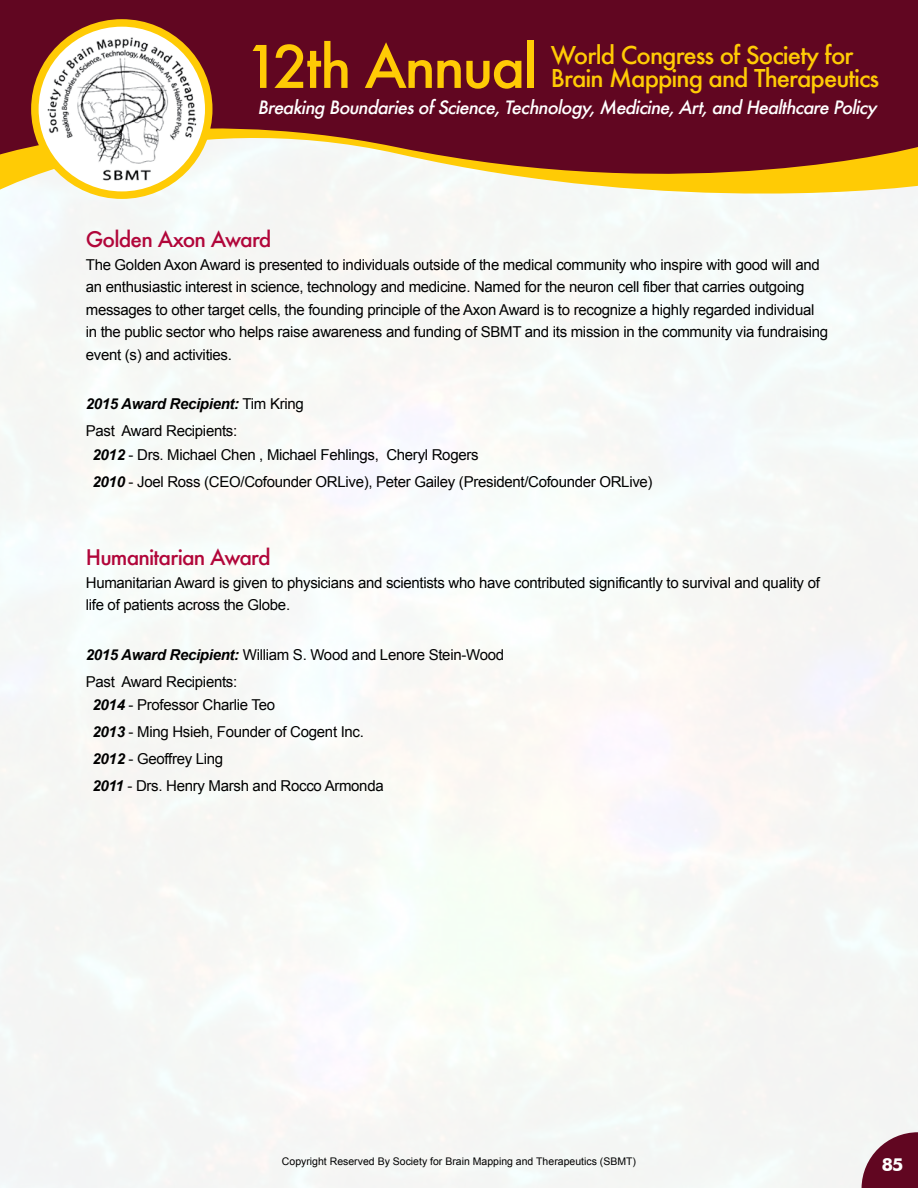
<style>
.page{position:relative;width:918px;height:1188px;background:#fff}
.page>*{position:absolute;margin:0;border:0;box-sizing:border-box;transform-origin:0 0}
.t1{font:500 57px "Futura";letter-spacing:-.04em;color:#ffcb05}
.t2{font:500 24px/22.5px "Futura";letter-spacing:-.04em;color:#ffcb05}
.t3{font:500 21px "Futura";letter-spacing:-.04em;color:#b1063a}
.t4{font:italic 500 18px "Futura";color:#fff}
.t5{font:700 18px "Futura BT";color:#fff}
.t6{font:15px/27px "Arial";letter-spacing:-.02em;color:#000}
.t7{font:10.5px "Arial";color:#000}
.s1{font-weight:700;font-style:italic}
</style>
<div class="page">
<svg style="left:862px;top:1132px;width:56px;height:56px"></svg>
<div style="left:0;top:207px;width:918px;height:10px;background:#f5f7f6"></div>
<svg style="left:0;top:0;width:918px;height:207px;fill:#610621"></svg>
<svg style="left:35px;top:23px;width:174px;height:172px"></svg>
<img style="left:44px;top:31px;width:156px;height:156px">
<div style="left:31px;top:19px;width:182px;height:180px;border:8px solid #ffcb05;border-radius:50%"></div>
<h1 class="t1" style="left:245px;top:28px;width:294px">12th Annual</h1>
<h2 class="t2" style="left:551px;top:44px;width:330px">World Congress of Society for<br>Brain Mapping and Therapeutics</h2>
<p class="t4" style="left:258px;top:94px;width:625px">Breaking BoundariesofScience,Technology,Medicine,Art,and HealthcarePolicy</p>
<h3 class="t3" style="left:86px;top:225px;width:187px">Golden Axon Award</h3>
<p class="t6" style="left:86px;top:253px;width:744px;line-height:22.5px">The Golden Axon Award is presented to individuals outside of the medical community who inspire with good will and an enthusiastic interest in science, technology and medicine. Named for the neuron cell fiber that carries outgoing messages to other target cells, the founding principle of the Axon Award is to recognize a highly regarded individual in the public sector who helps raise awareness and funding of SBMT and its mission in the community via fundraising event (s) and activities.</p>
<p class="t6" style="left:86px;top:391px;width:220px"><span class="s1">2015 Award Recipient:</span> Tim Kring<br>Past Award Recipients:</p>
<p class="t6" style="left:93px;top:441px;width:562px"><span class="s1">2012</span> - Drs. Michael Chen , Michael Fehlings, Cheryl Rogers<br><span class="s1">2010</span> - Joel Ross (CEO/Cofounder ORLive), Peter Gailey (President/Cofounder ORLive)</p>
<h3 class="t3" style="left:86px;top:543px;width:186px">Humanitarian Award</h3>
<p class="t6" style="left:86px;top:571px;width:736px;line-height:22.5px">Humanitarian Award is given to physicians and scientists who have contributed significantly to survival and quality of life of patients across the Globe.</p>
<p class="t6" style="left:86px;top:641px;width:420px"><span class="s1">2015 Award Recipient:</span> William S. Wood and Lenore Stein-Wood<br>Past Award Recipients:</p>
<p class="t6" style="left:93px;top:692px;width:293px"><span class="s1">2014</span> - Professor Charlie Teo<br><span class="s1">2013</span> - Ming Hsieh, Founder of Cogent Inc.<br><span class="s1">2012</span> - Geoffrey Ling<br><span class="s1">2011</span> - Drs. Henry Marsh and Rocco Armonda</p>
<p class="t7" style="left:282px;top:1155px;width:356px">Copyright Reserved By Society for Brain Mapping and Therapeutics (SBMT)</p>
<p class="t5" style="left:882px;top:1154px;width:23px">85</p>
</div>
